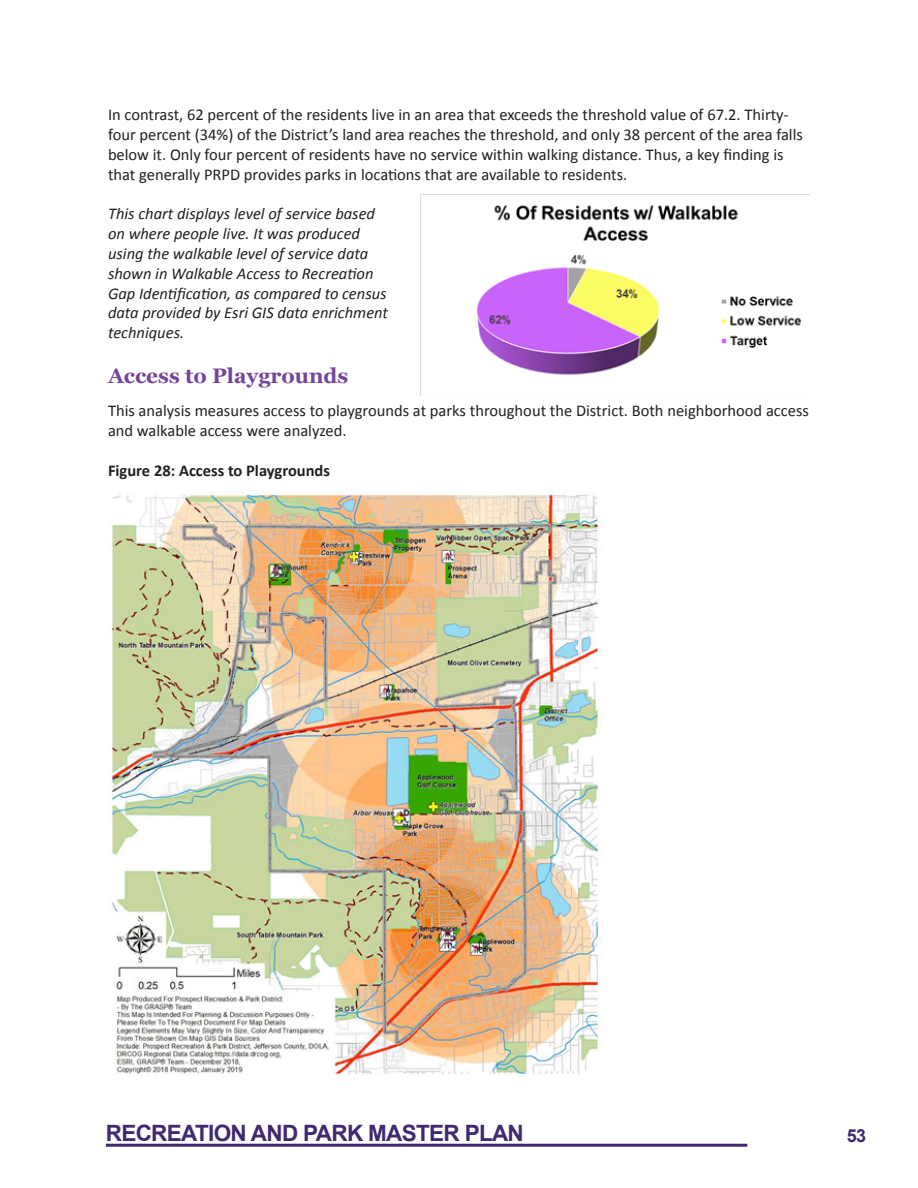
<style>
.page{position:relative;width:918px;height:1188px;background:#fff}
.page>*{position:absolute;margin:0;border:0;box-sizing:border-box;transform-origin:0 0}
.t1{font:700 22.5px "Arial";letter-spacing:-.03em;color:#40296f}
.Subheading{font:700 21px "Georgia";color:#75459b}
.t2{font:700 18px "Arial";color:#40296f}
.t3{font:16.5px/19.8px "Calibri";color:#231f20}
.t4{font:italic 16.5px/19.8px "Calibri";color:#231f20}
.t5{font:700 16.5px "Calibri";color:#231f20}
</style>
<div class="page">
<hr style="left:106px;top:1144px;width:641px;height:3px;background:#40296f">
<img style="left:420px;top:194px;width:390px;height:201px">
<img style="left:108px;top:491px;width:493px;height:583px">
<p class="t3" style="left:108px;top:105px;width:696px">In contrast, 62 percent of the residents live in an area that exceeds the threshold value of 67.2. Thirty&shy;four percent (34%) of the District’s land area reaches the threshold, and only 38 percent of the area falls below it. Only four percent of residents have no service within walking distance. Thus, a key finding is that generally PRPD provides parks in locations that are available to residents.</p>
<p class="t4" style="left:108px;top:203px;width:282px">This chart displays level of service based on where people live. It was produced using the walkable level of service data shown in Walkable Access to Recreation Gap Identification, as compared to census data provided by Esri GIS data enrichment techniques.</p>
<p class="Subheading" style="left:108px;top:362px;width:242px">Access to Playgrounds</p>
<p class="t3" style="left:108px;top:401px;width:702px">This analysis measures access to playgrounds at parks throughout the District. Both neighborhood access and walkable access were analyzed.</p>
<p class="t5" style="left:108px;top:460px;width:224px">Figure 28: Access to Playgrounds</p>
<h1 class="t1" style="left:106px;top:1118px;width:420px">RECREATION AND PARK MASTER PLAN</h1>
<p class="t2" style="left:847px;top:1124px;width:21px">53</p>
</div>
